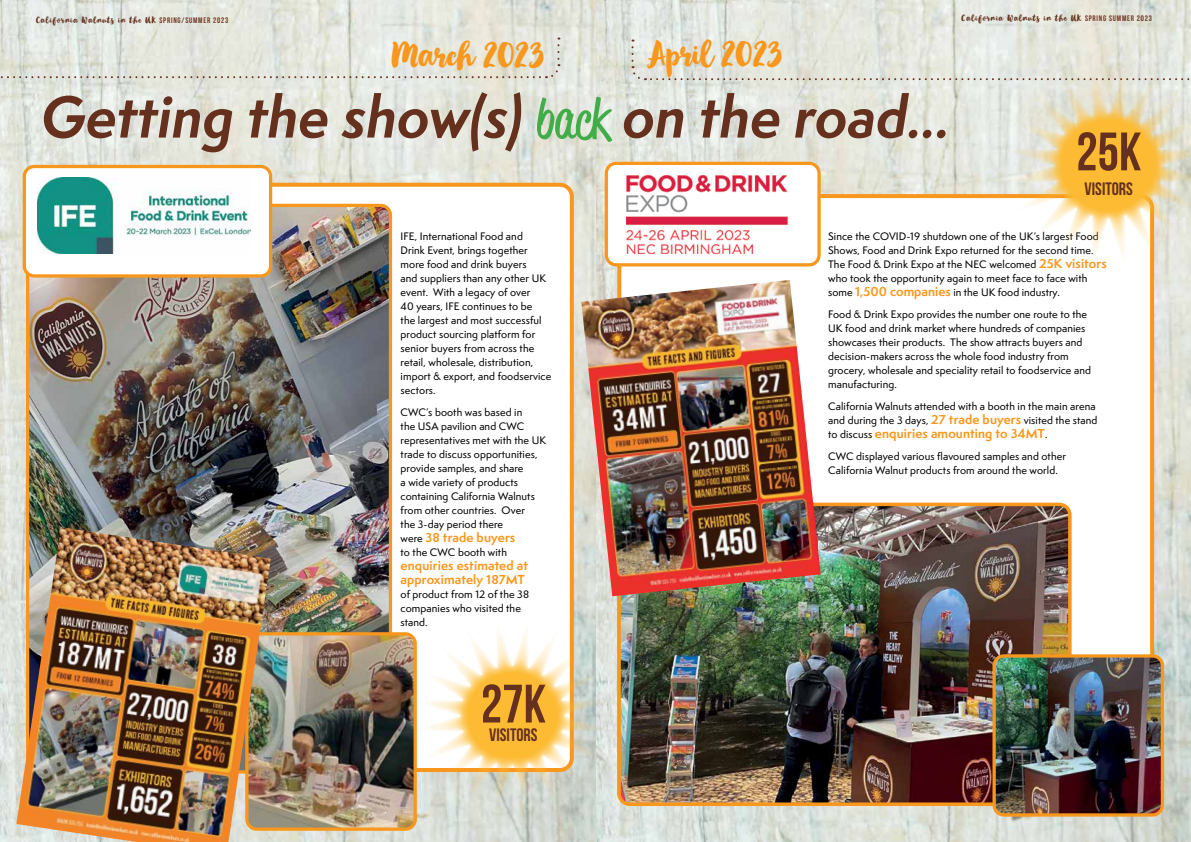
<style>
.page{position:relative;width:1191px;height:842px;background:#fff}
.page>*{position:absolute;margin:0;border:0;box-sizing:border-box;transform-origin:0 0}
.t1{font:italic 700 54.3px "Semplicita Pro";color:#65301d}
.t2{font:54px "Bebas Neue";color:#65301d}
.t3{font:40px "April Blossom";color:#f8971d}
.t4{font:18px "Bebas Neue";color:#65301d}
.t5{font:700 12px/14px "Semplicita Pro";letter-spacing:.01em;color:#f8971d}
.t6{font:500 10px/14px "Semplicita Pro";letter-spacing:.01em;color:#000}
.t7{font:10px "April Blossom";letter-spacing:.1em;color:#65301d}
.s1{font-family:"Bebas Neue";font-size:8px;color:#6f3622}
.s2{font-family:"Reklame Script";font-weight:400;font-style:normal;color:#41ad49}
.s3{font-weight:500;font-size:10px;color:#000}
.s4{font-weight:700;font-size:12px;color:#f8971d}
</style>
<div class="page">
<img style="left:0;top:0;width:1191px;height:842px">
<div style="left:619px;top:196px;width:533px;height:608px;background:#fff;border-radius:12px"></div>
<svg style="left:631px;top:40px;width:560px;height:41px;background:#e2e4db"></svg>
<svg style="left:546px;top:38px;width:13px;height:41px"></svg>
<svg style="left:0;top:76px;width:540px;height:2px"></svg>
<div style="left:606px;top:163px;width:213px;height:102px;background:#fff;border-radius:10px"></div>
<div style="left:604px;top:162px;width:216px;height:104px;border:3px solid #f8971d;border-radius:10px"></div>
<img style="left:619px;top:504px;width:450px;height:300px">
<div style="left:617px;top:503px;width:454px;height:303px;border:4px solid #f8971d;border-radius:11px"></div>
<img style="left:581px;top:280px;width:239px;height:316px">
<svg style="left:999px;top:60px;width:192px;height:211px"></svg>
<img style="left:627px;top:174px;width:161px;height:80px">
<img style="left:994px;top:656px;width:168px;height:159px">
<div style="left:992px;top:654px;width:172px;height:163px;border:3px solid #f8971d;border-radius:10px"></div>
<div style="left:39px;top:185px;width:533px;height:585px;background:#fff;border-radius:12px"></div>
<img style="left:30px;top:205px;width:358px;height:427px">
<div style="left:24px;top:166px;width:246px;height:110px;background:#fff;border-radius:10px"></div>
<div style="left:23px;top:165px;width:249px;height:113px;border:3px solid #f8971d;border-radius:10px"></div>
<img style="left:37px;top:178px;width:213px;height:75px">
<img style="left:271px;top:636px;width:144px;height:193px">
<div style="left:245px;top:632px;width:172px;height:199px;border:3px solid #f8971d;border-radius:10px"></div>
<img style="left:16px;top:527px;width:255px;height:315px">
<svg style="left:408px;top:615px;width:209px;height:202px"></svg>
<p class="t7" style="left:36px;top:16px;width:194px">California Walnuts in the UK <span class="s1">SPRING/SUMMER 2023</span></p>
<h3 class="t3" style="left:392px;top:36px;width:154px">March 2023</h3>
<h3 class="t3" style="left:648px;top:35px;width:137px">April 2023</h3>
<h1 class="t1" style="left:41px;top:77px;width:910px">Getting the show(s) <span class="s2">back</span> on the road...</h1>
<p class="t7" style="left:961px;top:13px;width:192px">California Walnuts in the UK <span class="s1">SPRING SUMMER 2023</span></p>
<h2 class="t2" style="left:1076px;top:122px;width:67px">25k</h2>
<h3 class="t4" style="left:1084px;top:179px;width:50px">VISITORS</h3>
<p class="t6" style="left:400px;top:230px;width:152px">IFE, International Food and<br>Drink Event, brings together more food and drink buyers<br>and suppliers than any other UK event. With a legacy of over<br>40 years, IFE continues to be<br>the largest and most successful product sourcing platform for senior buyers from across the retail, wholesale, distribution, import &amp; export, and foodservice sectors.</p>
<p class="t6" style="left:400px;top:406px;width:147px">CWC’s booth was based in<br>the USA pavilion and CWC representatives met with the UK trade to discuss opportunities, provide samples, and share<br>a wide variety of products containing California Walnuts from other countries. Over<br>the 3-day period there</p>
<p class="t5" style="left:400px;top:531px;width:116px"><span class="s3">were</span> 38 trade buyers</p>
<p class="t6" style="left:400px;top:546px;width:108px">to the CWC booth with</p>
<p class="t5" style="left:400px;top:559px;width:129px">enquiries estimated at approximately 187MT</p>
<p class="t6" style="left:400px;top:588px;width:130px">of product from 12 of the 38 companies who visited the stand.</p>
<h2 class="t2" style="left:481px;top:674px;width:67px">27K</h2>
<h3 class="t4" style="left:489px;top:724px;width:50px">VISITORS</h3>
<p class="t6" style="left:828px;top:230px;width:280px">Since the COVID-19 shutdown one of the UK’s largest Food Shows, Food and Drink Expo returned for the second time.<br>The Food &amp; Drink Expo at the NEC welcomed <span class="s4">25K visitors </span>who took the opportunity again to meet face to face with some <span class="s4">1,500 companies</span> in the UK food industry.</p>
<p class="t6" style="left:828px;top:308px;width:264px">Food &amp; Drink Expo provides the number one route to the UK food and drink market where hundreds of companies showcases their products. The show attracts buyers and decision-makers across the whole food industry from grocery, wholesale and speciality retail to foodservice and manufacturing.</p>
<p class="t6" style="left:828px;top:400px;width:271px">California Walnuts attended with a booth in the main arena and during the 3 days, <span class="s4">27 trade buyers</span> visited the stand</p>
<p class="t5" style="left:828px;top:427px;width:221px"><span class="s3">to discuss</span> enquiries amounting to 34MT<span class="s3">.</span></p>
<p class="t6" style="left:828px;top:450px;width:239px">CWC displayed various flavoured samples and other<br>California Walnut products from around the world.</p>
</div>
